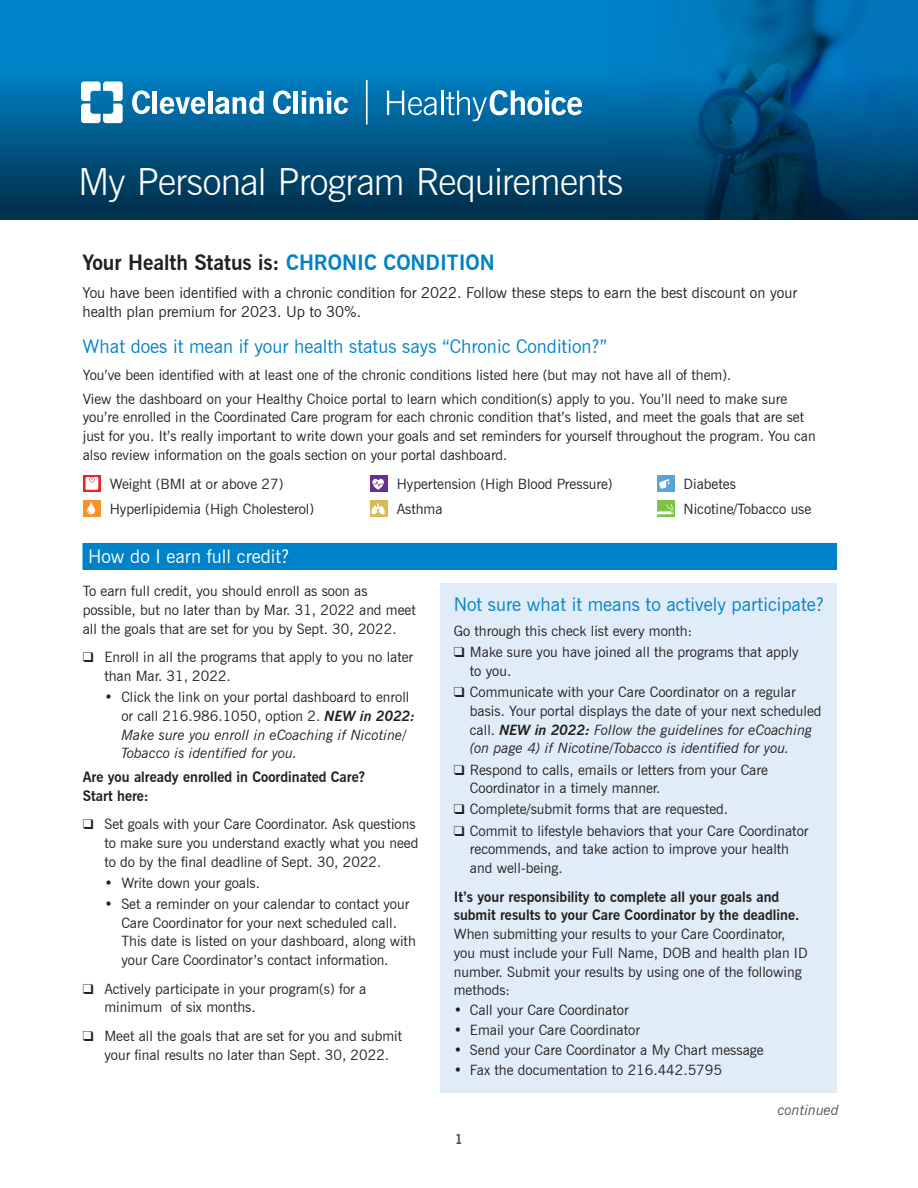
<style>
.page{position:relative;width:918px;height:1188px;background:#fff}
.page>*{position:absolute;margin:0;border:0;box-sizing:border-box;transform-origin:0 0}
.t1{font:300 37.5px "News Gothic BT";letter-spacing:-.02em;color:#fff}
.t2{font:700 21px "News Gothic BT";color:#231f20}
.t3{font:18.75px "News Gothic BT";color:#0082c8}
.t4{font:18.75px "News Gothic BT";color:#fff}
.t5{font:15px/18.8px "News Gothic BT";color:#231f20}
.t6{font:14.25px/18.8px "News Gothic BT";color:#231f20}
.t7{font:700 14.25px/18.8px "News Gothic BT";color:#231f20}
.t8{font:italic 14.25px "News Gothic BT";color:#535249}
.t9{font:700 13.5px "News Gothic BT";color:#535249}
.s1{color:#0082c8}
.s2{font-weight:700;font-style:italic}
.s3{font-style:italic}
</style>
<div class="page">
<svg style="left:0;top:0;width:918px;height:20px;background:#007dc1"></svg>
<svg style="left:0;top:20px;width:918px;height:200px;background:#005b8f"></svg>
<svg style="left:81px;top:81px;width:42px;height:42px"></svg>
<svg style="left:132px;top:90px;width:18px;height:24px"></svg>
<hr style="left:153px;top:91px;width:4px;height:23px;background:#fff">
<svg style="left:160px;top:97px;width:45px;height:17px"></svg>
<hr style="left:208px;top:91px;width:4px;height:23px;background:#fff">
<svg style="left:273px;top:90px;width:18px;height:24px"></svg>
<hr style="left:294px;top:91px;width:4px;height:23px;background:#fff">
<svg style="left:302px;top:91px;width:46px;height:23px"></svg>
<svg style="left:215px;top:91px;width:49px;height:23px"></svg>
<hr style="left:366px;top:80px;width:2px;height:45px;background:#fff">
<svg style="left:387px;top:91px;width:50px;height:24px"></svg>
<hr style="left:441px;top:91px;width:2px;height:24px;background:#fff">
<svg style="left:446px;top:90px;width:136px;height:31px"></svg>
<svg style="left:83px;top:475px;width:18px;height:17px"></svg>
<div style="left:86px;top:477px;width:12px;height:13px;background:#fff"></div>
<svg style="left:89px;top:477px;width:6px;height:5px"></svg>
<div style="left:83px;top:501px;width:18px;height:16px;background:#f69227"></div>
<svg style="left:87px;top:501px;width:9px;height:14px"></svg>
<div style="left:370px;top:475px;width:18px;height:17px;background:#663091"></div>
<svg style="left:372px;top:478px;width:12px;height:12px"></svg>
<div style="left:370px;top:501px;width:18px;height:16px;background:#ddb953"></div>
<svg style="left:371px;top:503px;width:14px;height:11px"></svg>
<div style="left:657px;top:475px;width:18px;height:17px;background:#56a4da"></div>
<svg style="left:659px;top:479px;width:11px;height:10px"></svg>
<div style="left:657px;top:501px;width:18px;height:16px;background:#7dc248"></div>
<svg style="left:666px;top:504px;width:8px;height:10px"></svg>
<hr style="left:657px;top:511px;width:14px;height:3px;background:#fff">
<div style="left:82px;top:543px;width:755px;height:27px;background:#0082c8"></div>
<div style="left:441px;top:584px;width:396px;height:509px;background:#e0ecf7"></div>
<h1 class="t1" style="left:78px;top:159px;width:547px">My Personal Program Requirements</h1>
<h2 class="t2" style="left:82px;top:250px;width:414px">Your Health Status is: <span class="s1">CHRONIC CONDITION</span></h2>
<p class="t5" style="left:82px;top:283px;width:716px">You have been identified with a chronic condition for 2022. Follow these steps to earn the best discount on your health plan premium for 2023. Up to 30%.</p>
<h3 class="t3" style="left:82px;top:335px;width:526px">What does it mean if your health status says “Chronic Condition?”</h3>
<p class="t6" style="left:83px;top:363px;width:706px;line-height:23.5px">You’ve been identified with at least one of the chronic conditions listed here (but may not have all of them).<br>View the dashboard on your Healthy Choice portal to learn which condition(s) apply to you. You’ll need to make sure</p>
<p class="t6" style="left:83px;top:408px;width:735px">you’re enrolled in the Coordinated Care program for each chronic condition that’s listed, and meet the goals that are set just for you. It’s really important to write down your goals and set reminders for yourself throughout the program. You can also review information on the goals section on your portal dashboard.</p>
<p class="t6" style="left:110px;top:471px;width:206px;line-height:25.5px">Weight (BMI at or above 27)<br>Hyperlipidemia (High Cholesterol)</p>
<p class="t6" style="left:397px;top:471px;width:217px;line-height:25.5px">Hypertension (High Blood Pressure)<br>Asthma</p>
<p class="t6" style="left:684px;top:471px;width:129px;line-height:25.5px">Diabetes<br>Nicotine/Tobacco use</p>
<h3 class="t4" style="left:88px;top:545px;width:203px">How do I earn full credit?</h3>
<p class="t6" style="left:83px;top:582px;width:335px">To earn full credit, you should enroll as soon as possible, but no later than by Mar. 31, 2022 and meet all the goals that are set for you by Sept. 30, 2022.</p>
<p class="t6" style="left:104px;top:648px;width:310px;text-indent:-22px">❑ Enroll in all the programs that apply to you no later than Mar. 31, 2022.</p>
<p class="t6" style="left:121px;top:688px;width:295px;text-indent:-17px">• Click the link on your portal dashboard to enroll or call 216.986.1050, option 2. <span class="s2">NEW in 2022:<br></span><span class="s3">Make sure you enroll in eCoaching if Nicotine/ Tobacco is identified for you.</span></p>
<p class="t7" style="left:83px;top:767px;width:284px">Are you already enrolled in Coordinated Care?<br>Start here:</p>
<p class="t6" style="left:104px;top:815px;width:316px;text-indent:-22px">❑ Set goals with your Care Coordinator. Ask questions to make sure you understand exactly what you need to do by the final deadline of Sept. 30, 2022.</p>
<p class="t6" style="left:104px;top:873px;width:157px">• Write down your goals.</p>
<p class="t6" style="left:121px;top:894px;width:296px;text-indent:-17px">• Set a reminder on your calendar to contact your Care Coordinator for your next scheduled call.<br>This date is listed on your dashboard, along with your Care Coordinator’s contact information.</p>
<p class="t6" style="left:104px;top:979px;width:264px;text-indent:-22px">❑ Actively participate in your program(s) for a minimum of six months.</p>
<p class="t6" style="left:104px;top:1026px;width:299px;text-indent:-22px">❑ Meet all the goals that are set for you and submit your final results no later than Sept. 30, 2022.</p>
<h3 class="t3" style="left:454px;top:593px;width:372px">Not sure what it means to actively participate?</h3>
<p class="t6" style="left:454px;top:621px;width:240px">Go through this check list every month:</p>
<p class="t6" style="left:470px;top:643px;width:330px;text-indent:-16px">❑ Make sure you have joined all the programs that apply to you.</p>
<p class="t6" style="left:470px;top:683px;width:353px;text-indent:-16px">❑ Communicate with your Care Coordinator on a regular basis. Your portal displays the date of your next scheduled call. <span class="s2">NEW in 2022:</span> <span class="s3">Follow the guidelines for eCoaching (on page 4) if Nicotine/Tobacco is identified for you.</span></p>
<p class="t6" style="left:470px;top:760px;width:300px;text-indent:-16px">❑ Respond to calls, emails or letters from your Care<br>Coordinator in a timely manner.</p>
<p class="t6" style="left:454px;top:800px;width:276px">❑ Complete/submit forms that are requested.</p>
<p class="t6" style="left:470px;top:821px;width:340px;text-indent:-16px">❑ Commit to lifestyle behaviors that your Care Coordinator recommends, and take action to improve your health and well-being.</p>
<p class="t7" style="left:454px;top:887px;width:347px">It’s your responsibility to complete all your goals and submit results to your Care Coordinator by the deadline.</p>
<p class="t6" style="left:454px;top:925px;width:355px">When submitting your results to your Care Coordinator, you must include your Full Name, DOB and health plan ID number. Submit your results by using one of the following methods:</p>
<p class="t6" style="left:454px;top:1001px;width:176px">• Call your Care Coordinator</p>
<p class="t6" style="left:454px;top:1021px;width:188px">• Email your Care Coordinator</p>
<p class="t6" style="left:454px;top:1040px;width:311px">• Send your Care Coordinator a My Chart message</p>
<p class="t6" style="left:454px;top:1060px;width:270px">• Fax the documentation to 216.442.5795</p>
<p class="t8" style="left:778px;top:1101px;width:63px">continued</p>
<p class="t9" style="left:455px;top:1131px;width:10px">1</p>
</div>
